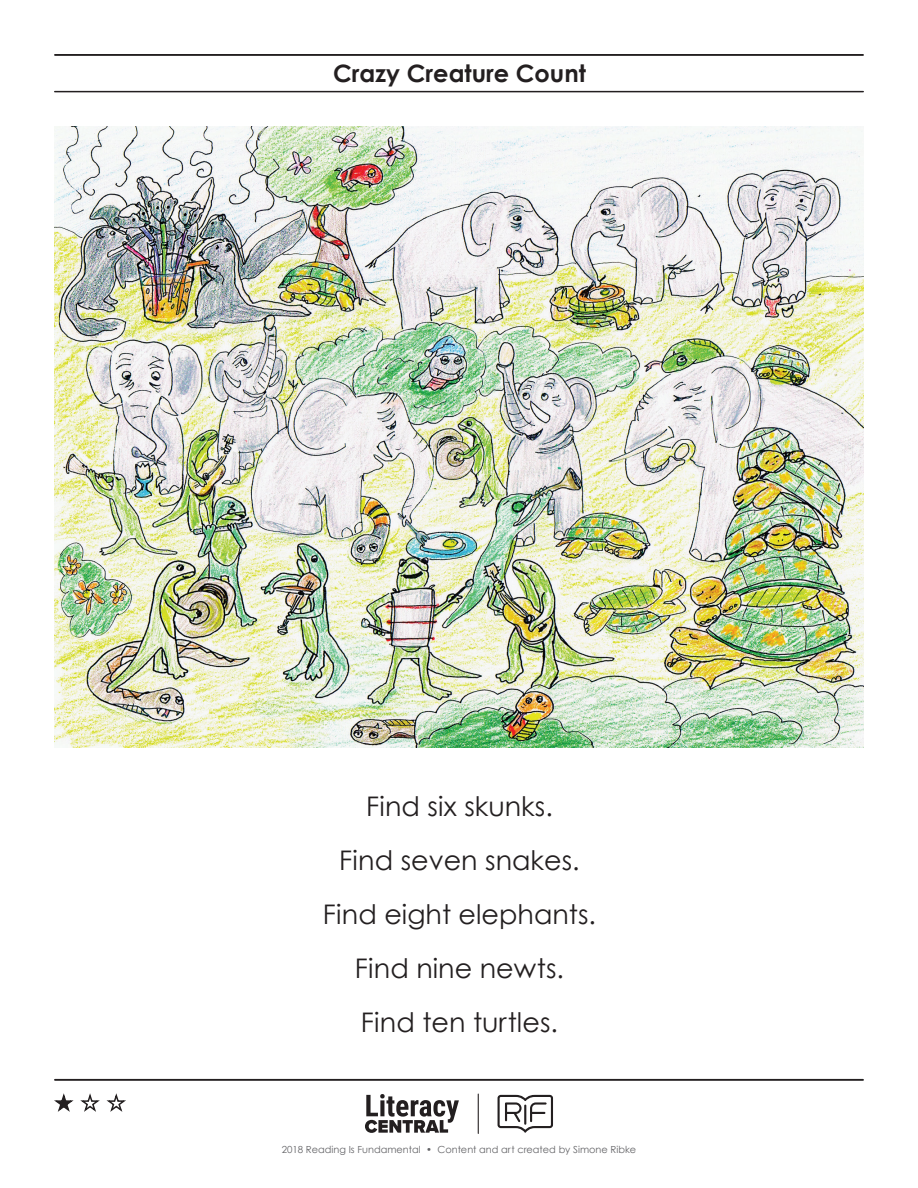
<style>
.page{position:relative;width:918px;height:1188px;background:#fff}
.page>*{position:absolute;margin:0;border:0;box-sizing:border-box;transform-origin:0 0}
.t1{font:27px/54px "Century Gothic";color:#231f20;text-align:center}
.t2{font:700 24px "Century Gothic";color:#231f20}
.t3{font:9.75px "Century Gothic";color:#636366}
</style>
<div class="page">
<svg style="left:365px;top:1094px;width:94px;height:39px"></svg>
<svg style="left:498px;top:1095px;width:55px;height:38px"></svg>
<hr style="left:478px;top:1094px;width:1px;height:39px;background:#231f20">
<hr style="left:55px;top:1079px;width:808px;height:2px;background:#231f20">
<hr style="left:55px;top:54px;width:808px;height:2px;background:#231f20">
<hr style="left:55px;top:91px;width:808px;height:1px;background:#231f20">
<svg style="left:54px;top:1094px;width:72px;height:18px"></svg>
<img style="left:54px;top:126px;width:810px;height:622px">
<p class="t2" style="left:333px;top:58px;width:254px">Crazy Creature Count</p>
<p class="t1" style="left:323px;top:779px;width:275px">Find six skunks.<br>Find seven snakes.<br>Find eight elephants.<br>Find nine newts.<br>Find ten turtles.</p>
<p class="t3" style="left:282px;top:1144px;width:356px">2018 Reading Is Fundamental • Content and art created by Simone Ribke</p>
</div>
